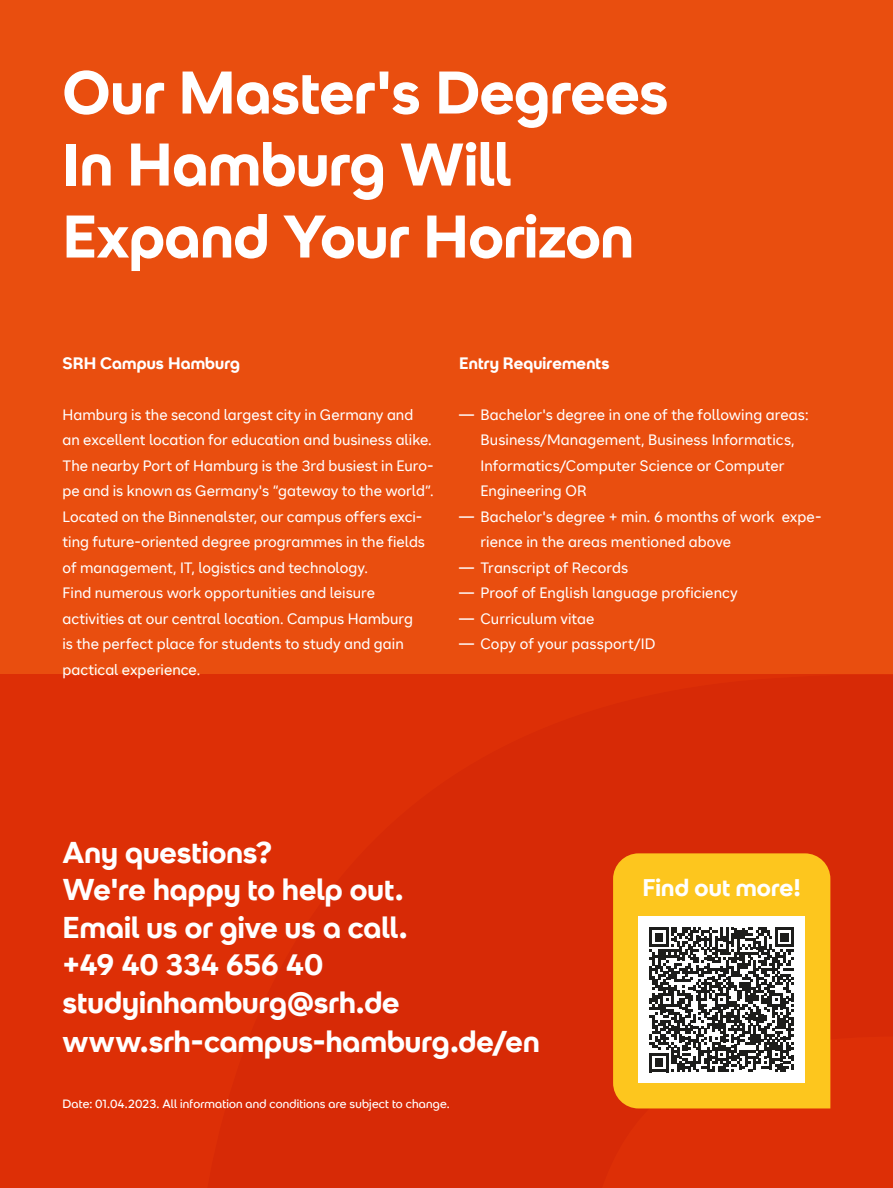
<style>
.page{position:relative;width:893px;height:1188px;background:#e94e0f}
.page>*{position:absolute;margin:0;border:0;box-sizing:border-box;transform-origin:0 0}
.t1{font:700 60px/72px "SRH Headline";letter-spacing:-.005em;color:#fff}
.t2{font:700 30px/38px "SRH Headline";color:#fff}
.t3{font:700 24px "SRH Headline";letter-spacing:.005em;color:#fff}
.t4{font:700 16.5px "SRH Headline";letter-spacing:.005em;color:#fff}
.t5{font:15px/25.5px "SRH Text";color:#fff}
.t6{font:12px "SRH Headline";letter-spacing:.015em;color:#fff}
</style>
<div class="page">
<div style="left:0;top:675px;width:893px;height:513px;background:#dd2f06"></div>
<div style="left:613px;top:853px;width:217px;height:255px;background:#fdc61e"></div>
<div style="left:639px;top:917px;width:166px;height:166px;background:#fff"></div>
<svg style="left:649px;top:928px;width:145px;height:144px"></svg>
<h1 class="t1" style="left:63px;top:57px;width:608px">Our Master's Degrees<br>In Hamburg Will<br>Expand Your Horizon</h1>
<p class="t4" style="left:63px;top:353px;width:179px">SRH Campus Hamburg</p>
<p class="t5" style="left:63px;top:402px;width:373px">Hamburg is the second largest city in Germany and an excellent location for education and business alike.<br>The nearby Port of Hamburg is the 3rd busiest in Euro&shy;pe and is known as Germany's “gateway to the world”.<br>Located on the Binnenalster, our campus offers exci&shy;ting future-oriented degree programmes in the fields of management, IT, logistics and technology.<br>Find numerous work opportunities and leisure activities at our central location. Campus Hamburg<br>is the perfect place for students to study and gain pactical experience.</p>
<p class="t4" style="left:459px;top:353px;width:152px">Entry Requirements</p>
<p class="t5" style="left:480px;top:402px;width:330px;text-indent:-21px">— Bachelor's degree in one of the following areas:<br>Business/Management, Business Informatics, Informatics/Computer Science or Computer Engineering OR</p>
<p class="t5" style="left:480px;top:504px;width:343px;text-indent:-21px">— Bachelor's degree + min. 6 months of work expe&shy;rience in the areas mentioned above</p>
<p class="t5" style="left:459px;top:555px;width:170px">— Transcript of Records</p>
<p class="t5" style="left:459px;top:580px;width:280px">— Proof of English language proficiency</p>
<p class="t5" style="left:459px;top:606px;width:137px">— Curriculum vitae</p>
<p class="t5" style="left:459px;top:631px;width:198px">— Copy of your passport/ID</p>
<h2 class="t2" style="left:63px;top:833px;width:479px">Any questions?<br>We're happy to help out.<br>Email us or give us a call.<br>+49 40 334 656 40 studyinhamburg@srh.de www.srh-campus-hamburg.de/en</h2>
<p class="t6" style="left:63px;top:1097px;width:389px">Date: 01.04.2023. All information and conditions are subject to change.</p>
<h3 class="t3" style="left:642px;top:874px;width:160px">Find out more!</h3>
</div>
